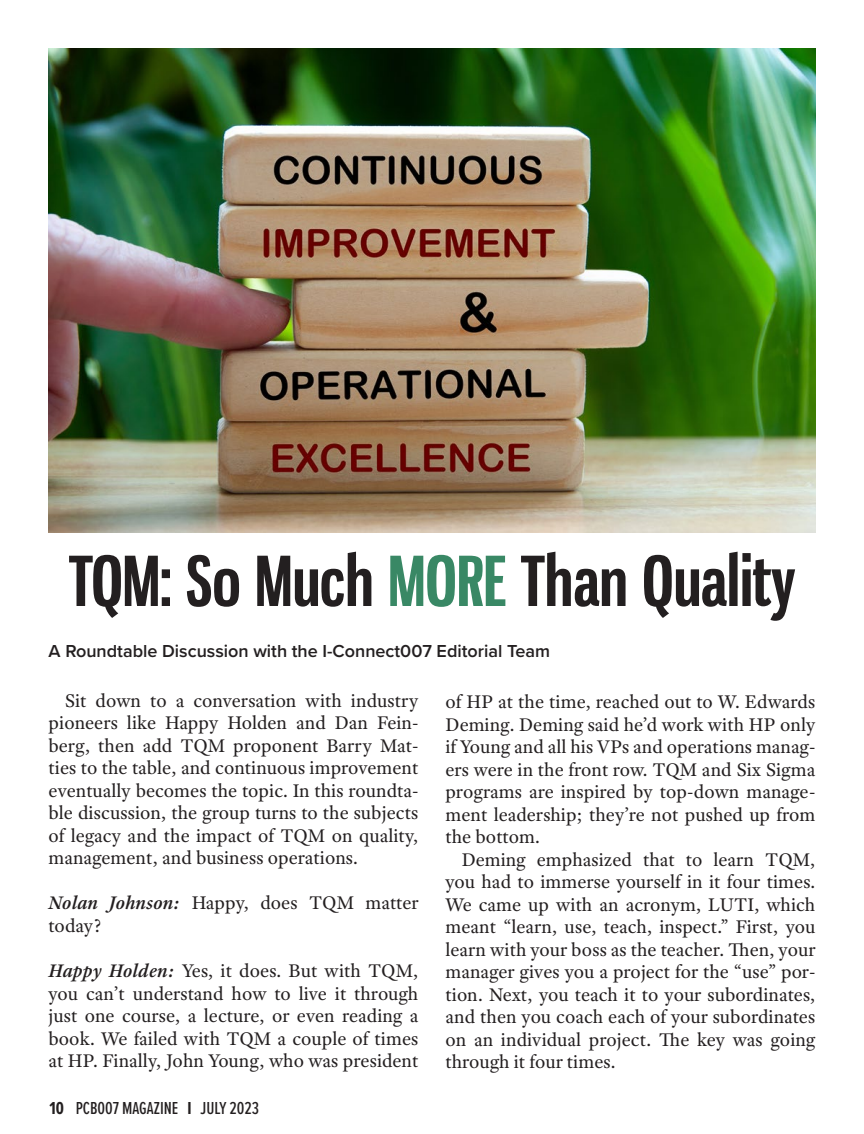
<style>
.page{position:relative;width:864px;height:1134px;background:#fff}
.page>*{position:absolute;margin:0;border:0;box-sizing:border-box;transform-origin:0 0}
.Paragraph_-_Main_tex{font:700 67.5px "Gnuolane Rg";color:#231f20}
.Paragraph_-_Main_tex-2{font:19.5px/22.5px "Adobe Text Pro";color:#231f20;text-align:justify}
.Paragraph_-_Main_tex-3{font:600 18px "Proxima Nova";color:#231f20}
.t1{font:500 18px "Proxima Nova Ex Cn";color:#231f20}
.s1{color:#398865}
.s2{font-weight:600;font-style:italic}
.s3{font-weight:700}
</style>
<div class="page">
<img style="left:49px;top:49px;width:766px;height:483px">
<p class="Paragraph_-_Main_tex" style="left:69px;top:540px;width:728px">TQM: So Much <span class="s1">MORE</span> Than Quality</p>
<p class="Paragraph_-_Main_tex-3" style="left:49px;top:637px;width:503px">A Roundtable Discussion with the I-Connect007 Editorial Team</p>
<p class="Paragraph_-_Main_tex-2" style="left:49px;top:689px;width:371px;text-indent:16px">Sit down to a conversation with industry pioneers like Happy Holden and Dan Fein&shy;berg, then add TQM proponent Barry Mat&shy;ties to the table, and continuous improvement eventually becomes the topic. In this roundta&shy;ble discussion, the group turns to the subjects of legacy and the impact of TQM on quality, management, and business operations.</p>
<p class="Paragraph_-_Main_tex-2" style="left:49px;top:892px;width:371px"><span class="s2">Nolan Johnson:</span> Happy, does TQM matter today?</p>
<p class="Paragraph_-_Main_tex-2" style="left:49px;top:959px;width:371px"><span class="s2">Happy Holden:</span> Yes, it does. But with TQM, you can’t understand how to live it through just one course, a lecture, or even reading a book. We failed with TQM a couple of times at HP. Finally, John Young, who was president</p>
<p class="t1" style="left:50px;top:1095px;width:211px"><span class="s3">10</span> PCB007 MAGAZINE <span class="s3">I</span> JULY 2023</p>
<p class="Paragraph_-_Main_tex-2" style="left:446px;top:691px;width:371px">of HP at the time, reached out to W. Edwards Deming. Deming said he’d work with HP only if Young and all his VPs and operations manag&shy;ers were in the front row. TQM and Six Sigma programs are inspired by top-down manage&shy;ment leadership; they’re not pushed up from the bottom.</p>
<p class="Paragraph_-_Main_tex-2" style="left:446px;top:848px;width:371px;text-indent:16px">Deming emphasized that to learn TQM, you had to immerse yourself in it four times.<br>We came up with an acronym, LUTI, which meant “learn, use, teach, inspect.” First, you learn with your boss as the teacher. Then, your manager gives you a project for the “use” por&shy;tion. Next, you teach it to your subordinates, and then you coach each of your subordinates on an individual project. The key was going through it four times.</p>
</div>
